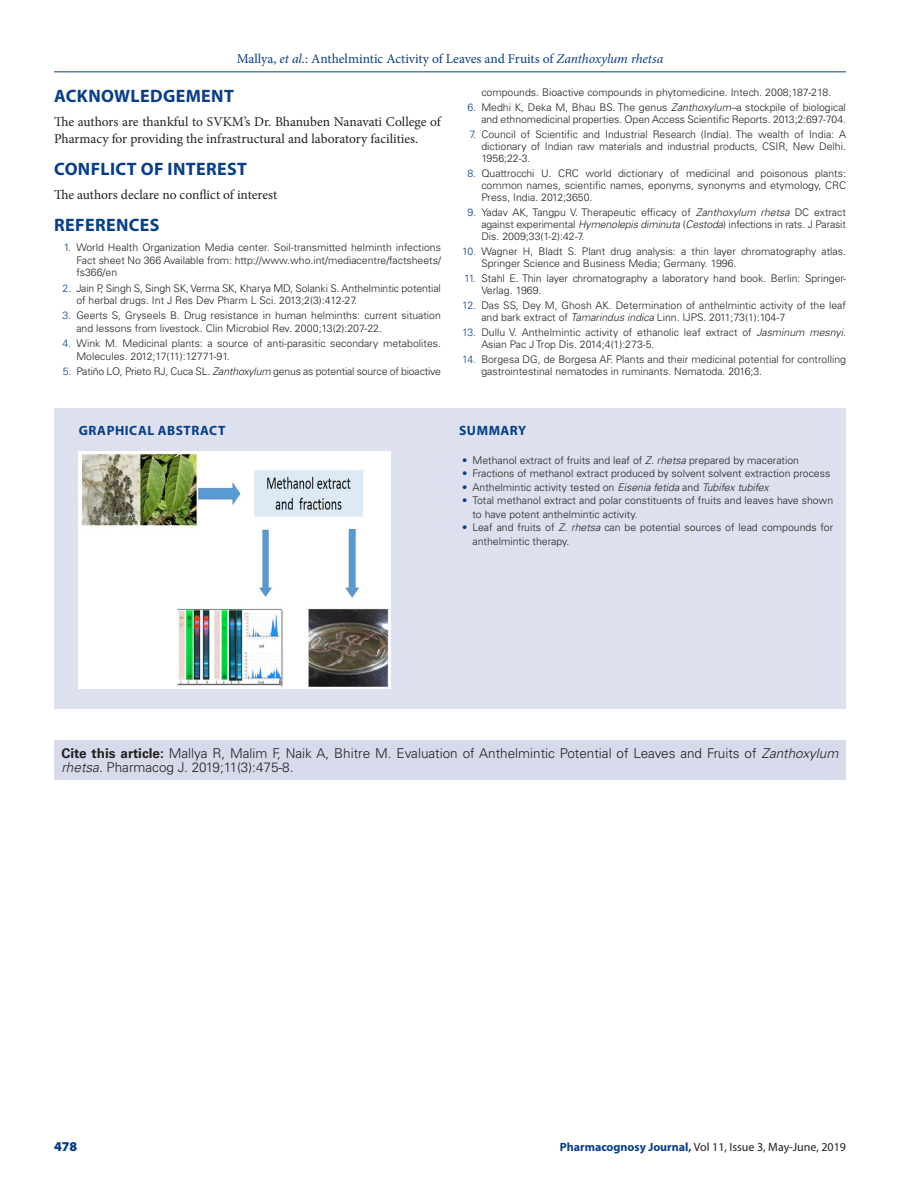
<style>
.page{position:relative;width:918px;height:1188px;background:#fff}
.page>*{position:absolute;margin:0;border:0;box-sizing:border-box;transform-origin:0 0}
._1_HD{font:700 18px "Myriad Pro";letter-spacing:.02em;color:#083e89}
.TXT{font:13.5px/17px "Minion Pro";color:#231f20}
.ABS_TXT{font:300 13.5px/14.2px "Univers LT Std";color:#231f20}
.t1{font:13.5px "Minion Pro";color:#083e89}
.ABS_HD{font:700 13.5px "Myriad Pro";letter-spacing:.04em;color:#083e89}
.t2{font:900 13.5px "Myriad Pro";color:#083e89}
.t3{font:12px "Myriad Pro";color:#231f20}
.t4{font:300 10.5px/12px "Univers LT Std";color:#231f20}
.s1{font-style:italic}
.s2{color:#083e89}
.s3{font-weight:700}
.s4{font-weight:700;color:#083e89}
</style>
<div class="page">
<hr style="left:54px;top:72px;width:792px;height:1px;background:#083e89">
<div style="left:54px;top:408px;width:792px;height:300px;background:#dde0ee"></div>
<img style="left:79px;top:451px;width:312px;height:237px">
<div style="left:54px;top:740px;width:792px;height:39px;background:#d6daeb"></div>
<p class="t1" style="left:237px;top:50px;width:428px">Mallya, <span class="s1">et al</span>.: Anthelmintic Activity of Leaves and Fruits of <span class="s1">Zanthoxylum rhetsa</span></p>
<p class="_1_HD" style="left:54px;top:84px;width:181px">ACKNOWLEDGEMENT</p>
<p class="TXT" style="left:54px;top:113px;width:388px">The authors are thankful to SVKM’s Dr. Bhanuben Nanavati College of<br>Pharmacy for providing the infrastructural and laboratory facilities.</p>
<p class="_1_HD" style="left:54px;top:157px;width:194px">CONFLICT OF INTEREST</p>
<p class="TXT" style="left:54px;top:187px;width:225px">The authors declare no conflict of interest</p>
<p class="_1_HD" style="left:54px;top:214px;width:107px">REFERENCES</p>
<p class="t4" style="left:76px;top:241px;width:366px;line-height:12.5px;text-align:justify;text-indent:-13px"><span class="s2">1.</span> World Health Organization Media center. Soil-transmitted helminth infections Fact sheet No 366 Available from: http://www.who.int/mediacentre/factsheets/ fs366/en</p>
<p class="t4" style="left:76px;top:282px;width:366px;line-height:12.5px;text-indent:-14px"><span class="s2">2.</span> Jain P, Singh S, Singh SK, Verma SK, Kharya MD, Solanki S. Anthelmintic potential of herbal drugs. Int J Res Dev Pharm L Sci. 2013;2(3):412-27.</p>
<p class="t4" style="left:76px;top:310px;width:366px;line-height:12.5px;text-indent:-14px"><span class="s2">3.</span> Geerts S, Gryseels B. Drug resistance in human helminths: current situation and lessons from livestock. Clin Microbiol Rev. 2000;13(2):207-22.</p>
<p class="t4" style="left:76px;top:337px;width:366px;line-height:12.5px;text-indent:-14px"><span class="s2">4.</span> Wink M. Medicinal plants: a source of anti-parasitic secondary metabolites.<br>Molecules. 2012;17(11):12771-91.</p>
<p class="t4" style="left:63px;top:365px;width:380px"><span class="s2">5.</span> Patiño LO, Prieto RJ, Cuca SL. <span class="s1">Zanthoxylum</span> genus as potential source of bioactive</p>
<p class="t4" style="left:481px;top:86px;width:352px">compounds. Bioactive compounds in phytomedicine. Intech. 2008;187-218.</p>
<p class="t4" style="left:467px;top:101px;width:380px;text-align:right"><span class="s2">6.</span> Medhi K, Deka M, Bhau BS. The genus <span class="s1">Zanthoxylum–</span>a stockpile of biological and ethnomedicinal properties. Open Access Scientific Reports. 2013;2:697-704.</p>
<p class="t4" style="left:481px;top:128px;width:366px;text-align:justify;text-indent:-12px"><span class="s2">7.</span> Council of Scientific and Industrial Research (India). The wealth of India: A dictionary of Indian raw materials and industrial products, CSIR, New Delhi.<br>1956;22-3.</p>
<p class="t4" style="left:481px;top:167px;width:366px;text-align:justify;text-indent:-14px"><span class="s2">8.</span> Quattrocchi U. CRC world dictionary of medicinal and poisonous plants: common names, scientific names, eponyms, synonyms and etymology, CRC Press, India. 2012;3650.</p>
<p class="t4" style="left:481px;top:206px;width:366px;text-align:justify;text-indent:-14px"><span class="s2">9.</span> Yadav AK, Tangpu V. Therapeutic efficacy of <span class="s1">Zanthoxylum rhetsa</span> DC extract against experimental <span class="s1">Hymenolepis diminuta</span> (<span class="s1">Cestoda</span>) infections in rats. J Parasit Dis. 2009;33(1-2):42-7.</p>
<p class="t4" style="left:481px;top:245px;width:366px;text-indent:-19px"><span class="s2">10.</span> Wagner H, Bladt S. Plant drug analysis: a thin layer chromatography atlas.<br>Springer Science and Business Media; Germany. 1996.</p>
<p class="t4" style="left:481px;top:272px;width:366px;text-indent:-17px"><span class="s2">11.</span> Stahl E. Thin layer chromatography a laboratory hand book. Berlin: Springer-<br>Verlag. 1969.</p>
<p class="t4" style="left:481px;top:299px;width:366px;text-indent:-19px"><span class="s2">12.</span> Das SS, Dey M, Ghosh AK. Determination of anthelmintic activity of the leaf and bark extract of <span class="s1">Tamarindus indica</span> Linn. IJPS. 2011;73(1):104-7</p>
<p class="t4" style="left:481px;top:326px;width:366px;text-indent:-19px"><span class="s2">13.</span> Dullu V. Anthelmintic activity of ethanolic leaf extract of <span class="s1">Jasminum mesnyi.<br></span>Asian Pac J Trop Dis. 2014;4(1):273-5.</p>
<p class="t4" style="left:481px;top:353px;width:366px;text-indent:-19px"><span class="s2">14.</span> Borgesa DG, de Borgesa AF. Plants and their medicinal potential for controlling gastrointestinal nematodes in ruminants. Nematoda. 2016;3.</p>
<p class="ABS_HD" style="left:79px;top:422px;width:148px">GRAPHICAL ABSTRACT</p>
<p class="ABS_HD" style="left:459px;top:422px;width:69px">SUMMARY</p>
<p class="t4" style="left:462px;top:454px;width:339px"><span class="s2">•</span> Methanol extract of fruits and leaf of <span class="s1">Z. rhetsa</span> prepared by maceration</p>
<p class="t4" style="left:462px;top:467px;width:370px"><span class="s2">•</span> Fractions of methanol extract produced by solvent solvent extraction process</p>
<p class="t4" style="left:462px;top:481px;width:308px"><span class="s2">•</span> Anthelmintic activity tested on <span class="s1">Eisenia fetida</span> and <span class="s1">Tubifex tubifex</span></p>
<p class="t4" style="left:472px;top:494px;width:362px;line-height:13.5px;text-indent:-10px"><span class="s2">•</span> Total methanol extract and polar constituents of fruits and leaves have shown to have potent anthelmintic activity.</p>
<p class="t4" style="left:472px;top:521px;width:362px;line-height:13.5px;text-indent:-10px"><span class="s2">•</span> Leaf and fruits of <span class="s1">Z. rhetsa</span> can be potential sources of lead compounds for anthelmintic therapy.</p>
<p class="ABS_TXT" style="left:62px;top:746px;width:779px"><span class="s3">Cite this article:</span> Mallya R, Malim F, Naik A, Bhitre M. Evaluation of Anthelmintic Potential of Leaves and Fruits of <span class="s1">Zanthoxylum rhetsa</span>. Pharmacog J. 2019;11(3):475-8.</p>
<p class="t2" style="left:54px;top:1137px;width:25px">478</p>
<p class="t3" style="left:560px;top:1139px;width:288px"><span class="s4">Pharmacognosy Journal,</span> Vol 11, Issue 3, May-June, 2019</p>
</div>
